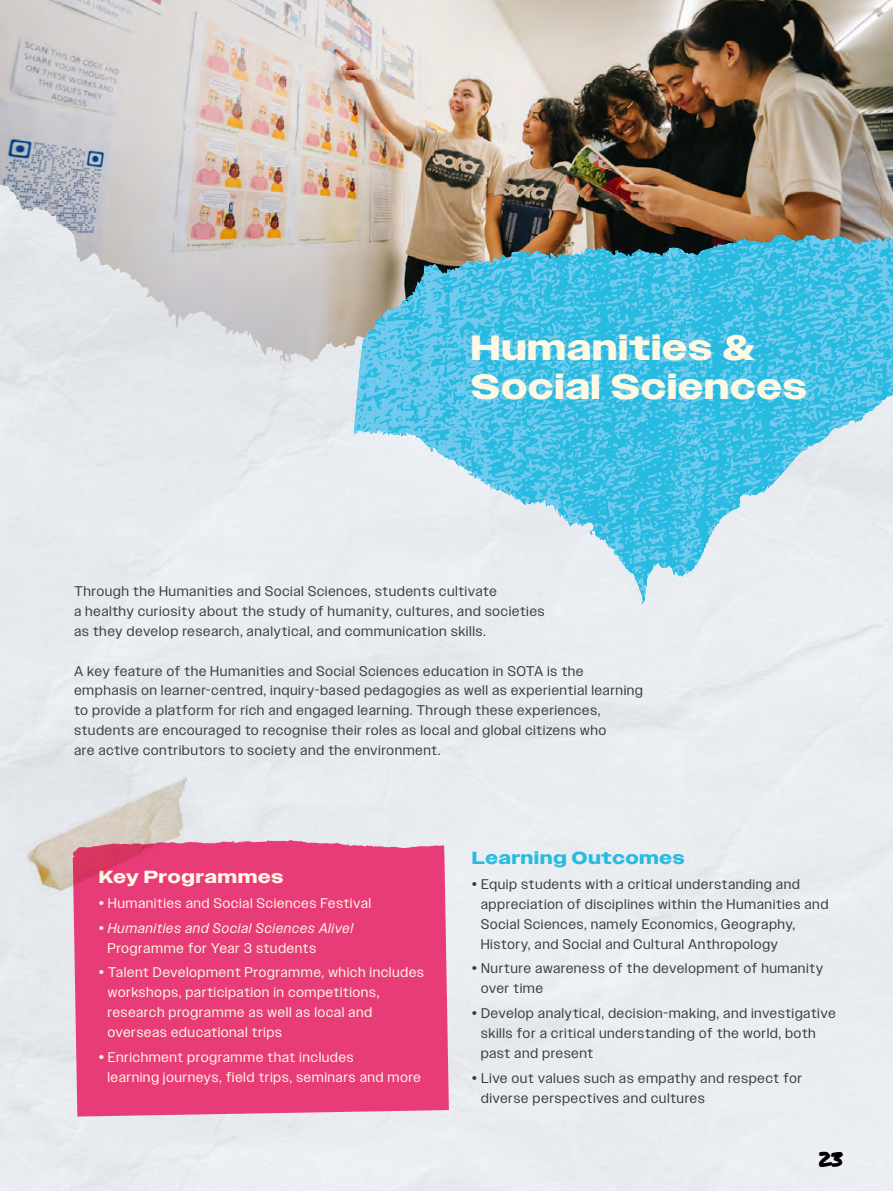
<style>
.page{position:relative;width:893px;height:1191px;background:#fff}
.page>*{position:absolute;margin:0;border:0;box-sizing:border-box;transform-origin:0 0}
.t1{font:700 35px/39.2px "Owners Wide";letter-spacing:.04em;color:#fff9e3}
.t2{font:21px "Permanent Marker";color:#000}
.t3{font:700 17.5px "Owners Wide";letter-spacing:.05em;color:#28bbe1}
.t4{font:700 17.5px "Owners Wide";letter-spacing:.045em;color:#fff9e3}
.t5{font:14px/19.8px "Owners";letter-spacing:.08em;color:#3c3c3b}
.t6{font:14px/19.8px "Owners";letter-spacing:.08em;color:#fff9e3}
.t7{font:italic 14px/19.8px "Owners";letter-spacing:.08em;color:#fff9e3}
.s1{font-style:normal}
</style>
<div class="page">
<img style="left:0;top:373px;width:893px;height:818px">
<div style="left:72px;top:839px;width:377px;height:277px;background:#e83c78"></div>
<img style="left:0;top:0;width:893px;height:373px">
<img style="left:0;top:0;width:337px;height:363px">
<img style="left:22px;top:776px;width:186px;height:122px">
<img style="left:550px;top:235px;width:225px;height:25px">
<h1 class="t1" style="left:471px;top:329px;width:337px">Humanities &amp;<br>Social Sciences</h1>
<p class="t5" style="left:74px;top:581px;width:471px">Through the Humanities and Social Sciences, students cultivate<br>a healthy curiosity about the study of humanity, cultures, and societies as they develop research, analytical, and communication skills.</p>
<p class="t5" style="left:74px;top:661px;width:570px">A key feature of the Humanities and Social Sciences education in SOTA is the emphasis on learner-centred, inquiry-based pedagogies as well as experiential learning to provide a platform for rich and engaged learning. Through these experiences, students are encouraged to recognise their roles as local and global citizens who<br>are active contributors to society and the environment.</p>
<p class="t4" style="left:99px;top:866px;width:186px">Key Programmes</p>
<p class="t6" style="left:99px;top:893px;width:273px">• Humanities and Social Sciences Festival</p>
<p class="t7" style="left:108px;top:918px;width:247px;text-indent:-9px"><span class="s1">•</span> Humanities and Social Sciences Alive!<br><span class="s1">Programme for Year 3 students</span></p>
<p class="t6" style="left:108px;top:962px;width:317px;text-indent:-9px">• Talent Development Programme, which includes workshops, participation in competitions, research programme as well as local and overseas educational trips</p>
<p class="t6" style="left:108px;top:1047px;width:314px;text-indent:-9px">• Enrichment programme that includes<br>learning journeys, field trips, seminars and more</p>
<p class="t3" style="left:472px;top:848px;width:214px">Learning Outcomes</p>
<p class="t5" style="left:481px;top:874px;width:349px;text-indent:-9px">• Equip students with a critical understanding and appreciation of disciplines within the Humanities and Social Sciences, namely Economics, Geography, History, and Social and Cultural Anthropology</p>
<p class="t5" style="left:481px;top:958px;width:343px;text-indent:-9px">• Nurture awareness of the development of humanity over time</p>
<p class="t5" style="left:481px;top:1003px;width:356px;text-indent:-9px">• Develop analytical, decision-making, and investigative skills for a critical understanding of the world, both past and present</p>
<p class="t5" style="left:481px;top:1068px;width:323px;text-indent:-9px">• Live out values such as empathy and respect for diverse perspectives and cultures</p>
<h2 class="t2" style="left:818px;top:1143px;width:27px">23</h2>
</div>
